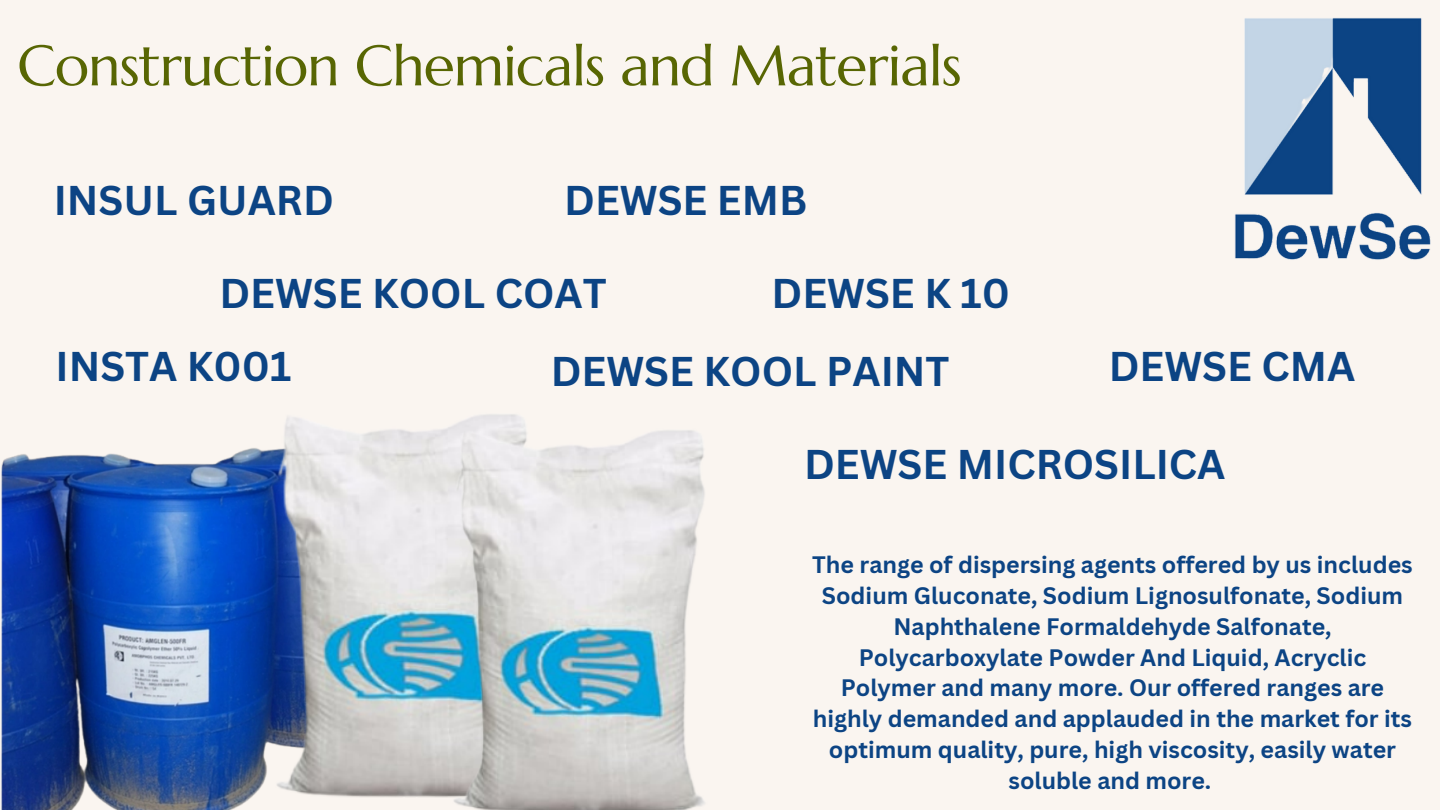
<style>
.page{position:relative;width:1440px;height:810px;background:#faf5f0}
.page>*{position:absolute;margin:0;border:0;box-sizing:border-box;transform-origin:0 0}
.t1{font:57px "Marcellus";letter-spacing:-.015em;color:#586603}
.t2{font:700 40.5px "Canva Sans";color:#0c4484}
.t3{font:700 23.2px/30.9px "Canva Sans";color:#0c4484;text-align:center}
</style>
<div class="page">
<img style="left:1px;top:448px;width:268px;height:362px">
<img style="left:269px;top:417px;width:177px;height:381px">
<img style="left:446px;top:414px;width:259px;height:396px">
<img style="left:1235px;top:18px;width:196px;height:242px">
<h1 class="t1" style="left:17px;top:30px;width:946px">Construction Chemicals and Materials</h1>
<h2 class="t2" style="left:54px;top:172px;width:282px">INSUL GUARD</h2>
<h2 class="t2" style="left:564px;top:172px;width:245px">DEWSE EMB</h2>
<h2 class="t2" style="left:219px;top:265px;width:389px">DEWSE KOOL COAT</h2>
<h2 class="t2" style="left:772px;top:265px;width:240px">DEWSE K 10</h2>
<h2 class="t2" style="left:55px;top:338px;width:237px">INSTA K001</h2>
<h2 class="t2" style="left:551px;top:343px;width:400px">DEWSE KOOL PAINT</h2>
<h2 class="t2" style="left:1109px;top:338px;width:248px">DEWSE CMA</h2>
<h2 class="t2" style="left:804px;top:435px;width:423px">DEWSE MICROSILICA</h2>
<p class="t3" style="left:812px;top:548px;width:602px">The range of dispersing agents offered by us includes Sodium Gluconate, Sodium Lignosulfonate, Sodium Naphthalene Formaldehyde Salfonate, Polycarboxylate Powder And Liquid, Acryclic Polymer and many more. Our offered ranges are highly demanded and applauded in the market for its optimum quality, pure, high viscosity, easily water soluble and more.</p>
</div>
